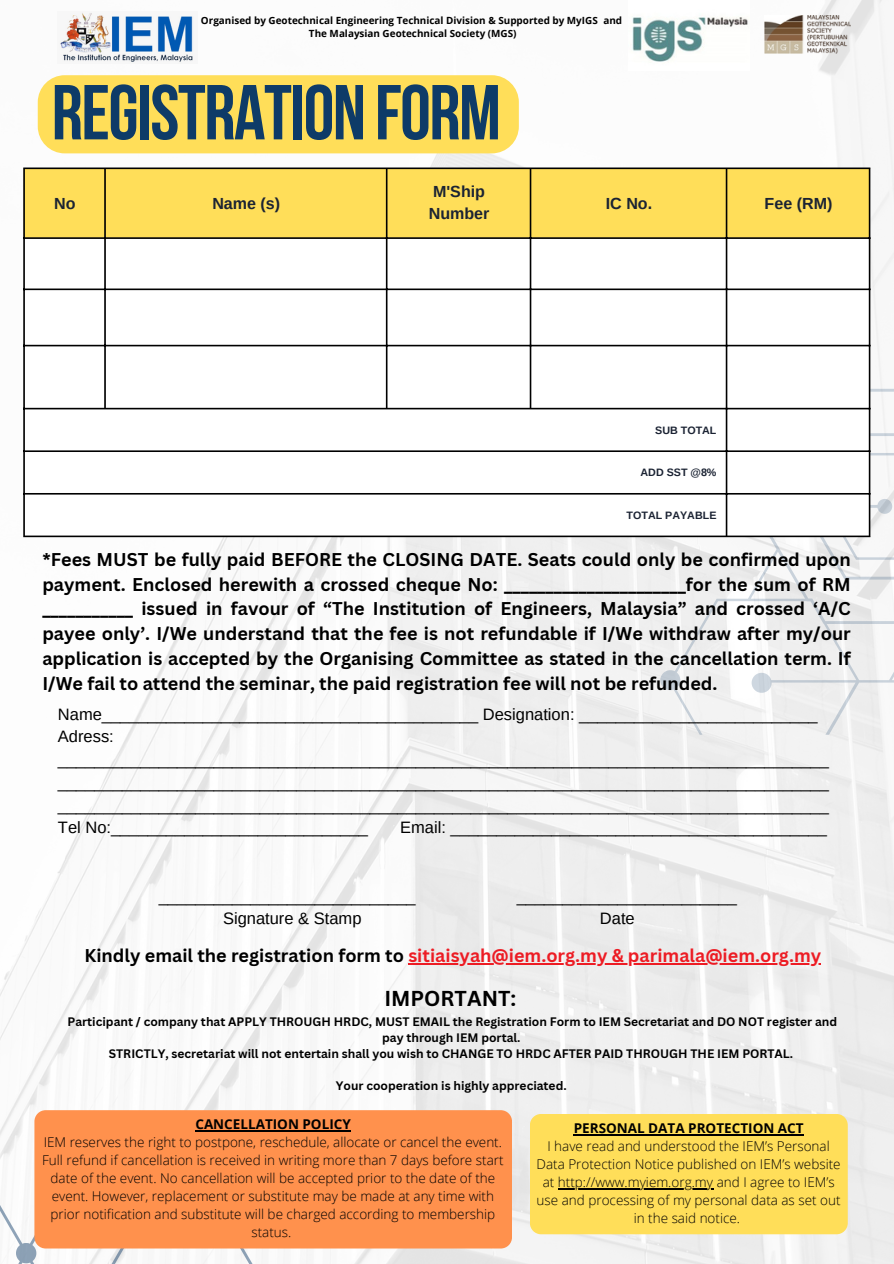
<style>
.page{position:relative;width:894px;height:1264px;background:#fff}
.page>*{position:absolute;margin:0;border:0;box-sizing:border-box;transform-origin:0 0}
.t1{font:77.7px "Bebas Neue Cyrillic";letter-spacing:-.02em;color:#0e3b68}
.t2{font:700 21px "Canva Sans";color:#000}
.t3{font:700 18px/24.8px "Canva Sans";color:#000;text-align:justify}
.t4{font:700 18px "Canva Sans";color:#ed1c24}
.t5{font:16.5px/22.8px "Arimo";color:#000}
.t6{font:700 16.05px "Arimo";color:#1b2333}
.t7{font:300 13.5px/18px "Open Sans";color:#000;text-align:center}
.t8{font:700 12px/16px "Canva Sans";color:#000;text-align:center}
.t9{font:700 10.65px "Arimo";color:#1b2333}
.t10{font:700 9.9px "Open Sans";color:#000}
.s1{color:#000}
.s2{font-weight:700}
</style>
<div class="page">
<img style="left:4px;top:0;width:889px;height:1263px">
<svg style="left:0;top:979px;width:417px;height:284px"></svg>
<svg style="left:660px;top:253px;width:233px;height:481px;fill:#f0f0f0"></svg>
<img style="left:58px;top:12px;width:139px;height:52px">
<div style="left:38px;top:75px;width:480px;height:78px;background:#ffde59;border-radius:27px"></div>
<div style="left:25px;top:169px;width:843px;height:68px;background:#ffde59"></div>
<svg style="left:25px;top:239px;width:843px;height:296px"></svg>
<hr style="left:23px;top:169px;width:2px;height:366px;background:#000">
<hr style="left:104px;top:169px;width:2px;height:239px;background:#000">
<hr style="left:386px;top:169px;width:1px;height:239px;background:#000">
<hr style="left:529px;top:169px;width:2px;height:239px;background:#000">
<hr style="left:725px;top:169px;width:2px;height:366px;background:#000">
<hr style="left:868px;top:169px;width:2px;height:366px;background:#000">
<hr style="left:23px;top:167px;width:847px;height:2px;background:#000">
<hr style="left:23px;top:237px;width:847px;height:2px;background:#000">
<hr style="left:23px;top:288px;width:847px;height:2px;background:#000">
<hr style="left:23px;top:345px;width:847px;height:1px;background:#000">
<hr style="left:23px;top:408px;width:847px;height:1px;background:#000">
<hr style="left:23px;top:450px;width:847px;height:2px;background:#000">
<hr style="left:23px;top:493px;width:847px;height:1px;background:#000">
<hr style="left:23px;top:535px;width:847px;height:2px;background:#000">
<hr style="left:408px;top:963px;width:412px;height:1px;background:#ed1c24">
<div style="left:34px;top:1110px;width:478px;height:138px;background:#ff914d;border-radius:11px"></div>
<hr style="left:195px;top:1130px;width:156px;height:1px;background:#000">
<div style="left:529px;top:1113px;width:318px;height:121px;background:#ffde59;border-radius:11px"></div>
<hr style="left:573px;top:1134px;width:230px;height:1px;background:#000">
<hr style="left:557px;top:1188px;width:156px;height:1px;background:#000">
<img style="left:628px;top:0;width:121px;height:70px">
<img style="left:764px;top:15px;width:86px;height:39px">
<h5 class="t10" style="left:201px;top:14px;width:422px">Organised by Geotechnical Engineering Technical Division &amp; Supported by MyIGS and</h5>
<h5 class="t10" style="left:309px;top:27px;width:209px">The Malaysian Geotechnical Society (MGS)</h5>
<p class="t1" style="left:52px;top:81px;width:450px">REGISTRATION FORM</p>
<p class="t6" style="left:54px;top:194px;width:23px">No</p>
<p class="t6" style="left:212px;top:194px;width:69px">Name (s)</p>
<p class="t6" style="left:433px;top:183px;width:53px">M'Ship</p>
<p class="t6" style="left:428px;top:205px;width:62px">Number</p>
<h1 class="t6" style="left:605px;top:194px;width:48px">IC No.</h1>
<p class="t6" style="left:764px;top:194px;width:69px">Fee (RM)</p>
<p class="t9" style="left:655px;top:424px;width:63px">SUB TOTAL</p>
<p class="t9" style="left:640px;top:467px;width:77px">ADD SST @8%</p>
<p class="t9" style="left:626px;top:509px;width:91px">TOTAL PAYABLE</p>
<p class="t3" style="left:42px;top:546px;width:809px">*Fees MUST be fully paid BEFORE the CLOSING DATE. Seats could only be confirmed upon payment. Enclosed herewith a crossed cheque No: ______________________for the sum of RM ___________ issued in favour of “The Institution of Engineers, Malaysia” and crossed ‘A/C payee only’. I/We understand that the fee is not refundable if I/We withdraw after my/our application is accepted by the Organising Committee as stated in the cancellation term. If I/We fail to attend the seminar, the paid registration fee will not be refunded.</p>
<p class="t5" style="left:58px;top:702px;width:772px">Name_________________________________________ Designation: __________________________ Adress: ____________________________________________________________________________________ ____________________________________________________________________________________ ____________________________________________________________________________________ Tel No:____________________________</p>
<p class="t5" style="left:400px;top:816px;width:428px">Email: _________________________________________</p>
<p class="t5" style="left:159px;top:884px;width:258px">____________________________</p>
<p class="t5" style="left:516px;top:884px;width:222px">________________________</p>
<p class="t5" style="left:223px;top:907px;width:140px">Signature &amp; Stamp</p>
<p class="t5" style="left:599px;top:907px;width:36px">Date</p>
<p class="t4" style="left:84px;top:942px;width:738px"><span class="s1">Kindly email the registration form to</span> sitiaisyah@iem.org.my &amp; parimala@iem.org.my</p>
<p class="t2" style="left:384px;top:983px;width:133px">IMPORTANT:</p>
<p class="t8" style="left:68px;top:1013px;width:771px">Participant / company that APPLY THROUGH HRDC, MUST EMAIL the Registration Form to IEM Secretariat and DO NOT register and pay through IEM portal.<br>STRICTLY, secretariat will not entertain shall you wish to CHANGE TO HRDC AFTER PAID THROUGH THE IEM PORTAL.</p>
<p class="t8" style="left:336px;top:1077px;width:232px">Your cooperation is highly appreciated.</p>
<h3 class="t7" style="left:42px;top:1115px;width:463px"><span class="s2">CANCELLATION POLICY<br></span>IEM reserves the right to postpone, reschedule, allocate or cancel the event.<br>Full refund if cancellation is received in writing more than 7 days before start date of the event. No cancellation will be accepted prior to the date of the event. However, replacement or substitute may be made at any time with prior notification and substitute will be charged according to membership status.</h3>
<h3 class="t7" style="left:536px;top:1118px;width:305px"><span class="s2">PERSONAL DATA PROTECTION ACT<br></span>I have read and understood the IEM’s Personal Data Protection Notice published on IEM’s website at http://www.myiem.org.my and I agree to IEM’s</h3>
<h2 class="t7" style="left:536px;top:1190px;width:305px">use and processing of my personal data as set out in the said notice.</h2>
</div>
